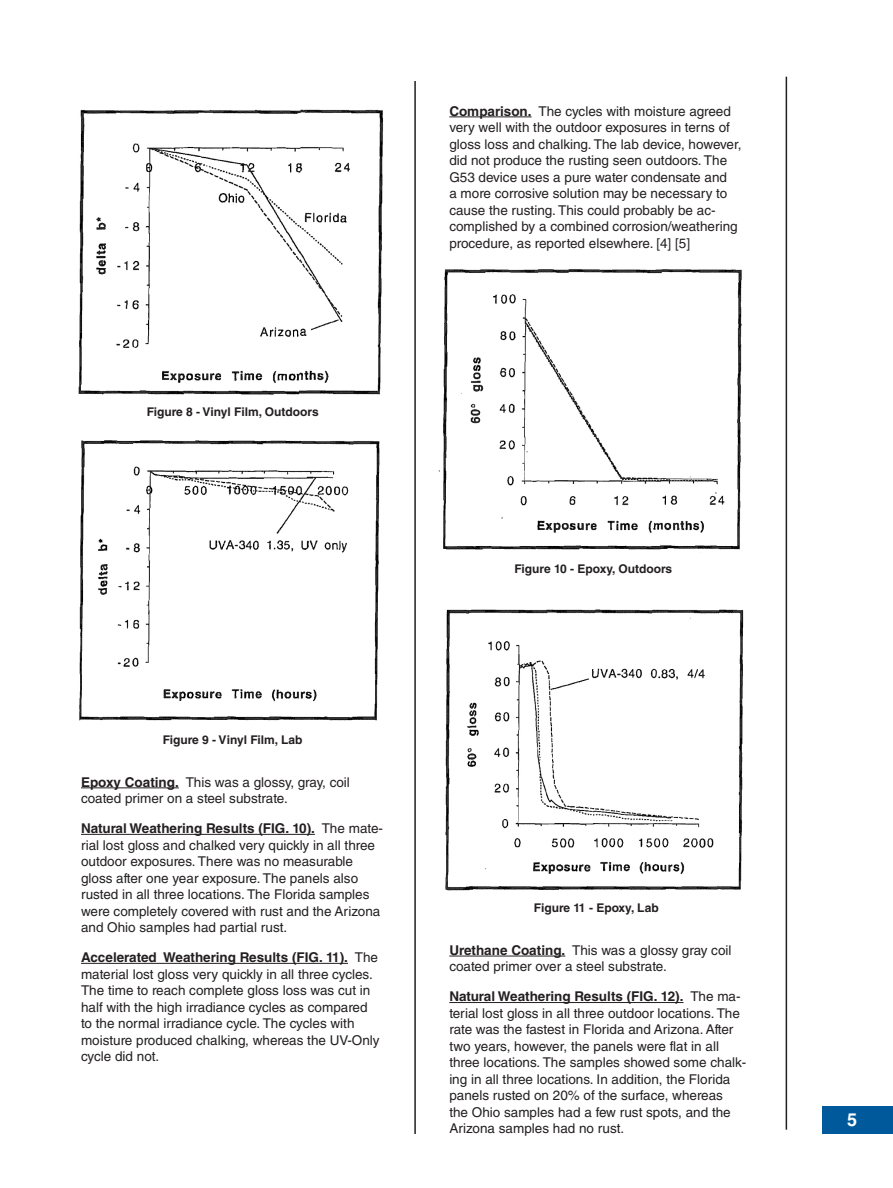
<style>
.page{position:relative;width:893px;height:1188px;background:#fff}
.page>*{position:absolute;margin:0;border:0;box-sizing:border-box;transform-origin:0 0}
.t1{font:700 18px "Helvetica LT Std";color:#fff}
.t2{font:13.5px/16.5px "Helvetica LT Std";color:#231f20}
.t3{font:700 12px "Helvetica LT Std";color:#231f20}
.s1{font-weight:700}
</style>
<div class="page">
<hr style="left:786px;top:77px;width:1px;height:1053px;background:#231f20">
<div style="left:822px;top:1106px;width:71px;height:27px;background:#00599b"></div>
<hr style="left:414px;top:81px;width:2px;height:1053px;background:#231f20">
<hr style="left:81px;top:788px;width:98px;height:1px;background:#231f20">
<hr style="left:81px;top:834px;width:234px;height:1px;background:#231f20">
<hr style="left:81px;top:963px;width:267px;height:1px;background:#231f20">
<img style="left:78px;top:109px;width:306px;height:286px">
<img style="left:79px;top:440px;width:301px;height:281px">
<hr style="left:449px;top:117px;width:83px;height:1px;background:#231f20">
<img style="left:438px;top:269px;width:304px;height:284px">
<img style="left:445px;top:609px;width:299px;height:282px">
<hr style="left:449px;top:956px;width:116px;height:1px;background:#231f20">
<hr style="left:449px;top:1002px;width:234px;height:1px;background:#231f20">
<p class="t3" style="left:147px;top:404px;width:174px">Figure 8 - Vinyl Film, Outdoors</p>
<p class="t3" style="left:163px;top:732px;width:141px">Figure 9 - Vinyl Film, Lab</p>
<p class="t2" style="left:81px;top:773px;width:270px"><span class="s1">Epoxy Coating.</span> This was a glossy, gray, coil coated primer on a steel substrate.</p>
<p class="t2" style="left:81px;top:820px;width:303px"><span class="s1">Natural Weathering Results (FIG. 10).</span> The mate&shy;rial lost gloss and chalked very quickly in all three outdoor exposures. There was no measurable gloss after one year exposure. The panels also rusted in all three locations. The Florida samples were completely covered with rust and the Arizona and Ohio samples had partial rust.</p>
<p class="t2" style="left:81px;top:949px;width:300px"><span class="s1">Accelerated Weathering Results (FIG. 11).</span> The material lost gloss very quickly in all three cycles.<br>The time to reach complete gloss loss was cut in half with the high irradiance cycles as compared to the normal irradiance cycle. The cycles with moisture produced chalking, whereas the UV-Only cycle did not.</p>
<p class="t2" style="left:449px;top:103px;width:294px"><span class="s1">Comparison.</span> The cycles with moisture agreed very well with the outdoor exposures in terns of gloss loss and chalking. The lab device, however, did not produce the rusting seen outdoors. The G53 device uses a pure water condensate and<br>a more corrosive solution may be necessary to cause the rusting. This could probably be ac&shy;complished by a combined corrosion/weathering procedure, as reported elsewhere. [4] [5]</p>
<p class="t3" style="left:515px;top:561px;width:159px">Figure 10 - Epoxy, Outdoors</p>
<p class="t3" style="left:534px;top:900px;width:126px">Figure 11 - Epoxy, Lab</p>
<p class="t2" style="left:449px;top:942px;width:284px"><span class="s1">Urethane Coating.</span> This was a glossy gray coil coated primer over a steel substrate.</p>
<p class="t2" style="left:449px;top:988px;width:299px"><span class="s1">Natural Weathering Results (FIG. 12).</span> The ma&shy;terial lost gloss in all three outdoor locations. The rate was the fastest in Florida and Arizona. After two years, however, the panels were flat in all three locations. The samples showed some chalk&shy;ing in all three locations. In addition, the Florida panels rusted on 20% of the surface, whereas<br>the Ohio samples had a few rust spots, and the Arizona samples had no rust.</p>
<h1 class="t1" style="left:847px;top:1109px;width:12px">5</h1>
</div>
